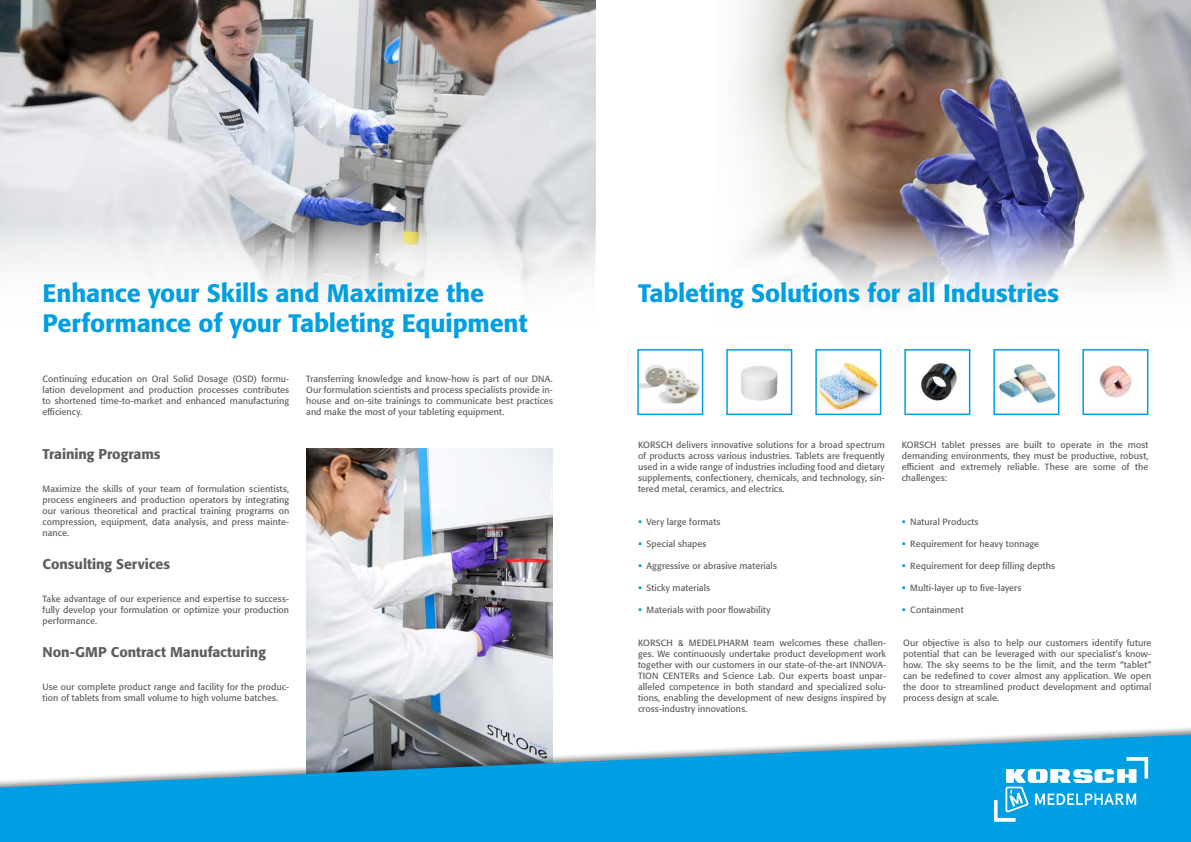
<style>
.page{position:relative;width:1191px;height:842px;background:#fff}
.page>*{position:absolute;margin:0;border:0;box-sizing:border-box;transform-origin:0 0}
.t1{font:500 25px "Formata Pro";letter-spacing:-.005em;color:#009ee3}
.t2{font:500 14px "Formata Pro";color:#5e5e5d}
.t3{font:9px/11px "Formata Pro";letter-spacing:.01em;color:#5e5e5d;text-align:justify}
</style>
<div class="page">
<img style="left:306px;top:448px;width:247px;height:277px">
<div style="left:0;top:725px;width:1191px;height:117px;background:#000;opacity:.46"></div>
<svg style="left:0;top:735px;width:1191px;height:107px;background:#36abde"></svg>
<img style="left:788px;top:0;width:403px;height:220px">
<img style="left:0;top:0;width:595px;height:220px">
<svg style="left:0;top:220px;width:595px;height:79px"></svg>
<svg style="left:994px;top:757px;width:154px;height:65px"></svg>
<svg style="left:595px;top:220px;width:596px;height:195px"></svg>
<img style="left:735px;top:358px;width:48px;height:48px">
<div style="left:726px;top:349px;width:66px;height:66px;border:2px solid #009ee3"></div>
<img style="left:818px;top:354px;width:60px;height:58px">
<div style="left:815px;top:349px;width:66px;height:66px;border:2px solid #009ee3"></div>
<img style="left:640px;top:352px;width:60px;height:60px">
<div style="left:637px;top:349px;width:66px;height:66px;border:2px solid #009ee3"></div>
<img style="left:996px;top:352px;width:60px;height:60px">
<div style="left:993px;top:349px;width:66px;height:66px;border:2px solid #009ee3"></div>
<img style="left:907px;top:352px;width:60px;height:60px">
<div style="left:904px;top:349px;width:66px;height:66px;border:2px solid #009ee3"></div>
<img style="left:1085px;top:352px;width:60px;height:60px">
<div style="left:1082px;top:349px;width:66px;height:66px;border:2px solid #009ee3"></div>
<svg style="left:609px;top:0;width:179px;height:316px"></svg>
<h1 class="t1" style="left:43px;top:277px;width:443px">Enhance your Skills and Maximize the</h1>
<h1 class="t1" style="left:638px;top:277px;width:422px">Tableting Solutions for all Industries</h1>
<h1 class="t1" style="left:43px;top:307px;width:486px">Performance of your Tableting Equipment</h1>
<p class="t3" style="left:43px;top:373px;width:248px">Continuing education on Oral Solid Dosage (OSD) formu&shy;lation development and production processes contributes to shortened time-to-market and enhanced manufacturing efficiency.</p>
<p class="t3" style="left:306px;top:373px;width:248px">Transferring knowledge and know-how is part of our DNA.<br>Our formulation scientists and process specialists provide in&shy;house and on-site trainings to communicate best practices and make the most of your tableting equipment.</p>
<h2 class="t2" style="left:43px;top:445px;width:120px">Training Programs</h2>
<p class="t3" style="left:43px;top:483px;width:248px">Maximize the skills of your team of formulation scientists, process engineers and production operators by integrating our various theoretical and practical training programs on compression, equipment, data analysis, and press mainte&shy;nance.</p>
<h2 class="t2" style="left:43px;top:555px;width:129px">Consulting Services</h2>
<p class="t3" style="left:43px;top:593px;width:248px">Take advantage of our experience and expertise to success&shy;fully develop your formulation or optimize your production performance.</p>
<h2 class="t2" style="left:43px;top:643px;width:225px">Non-GMP Contract Manufacturing</h2>
<p class="t3" style="left:43px;top:681px;width:248px">Use our complete product range and facility for the produc&shy;tion of tablets from small volume to high volume batches.</p>
<p class="t3" style="left:638px;top:439px;width:248px">KORSCH delivers innovative solutions for a broad spectrum of products across various industries. Tablets are frequently used in a wide range of industries including food and dietary supplements, confectionery, chemicals, and technology, sin&shy;tered metal, ceramics, and electrics.</p>
<p class="t3" style="left:901px;top:439px;width:248px">KORSCH tablet presses are built to operate in the most demanding environments, they must be productive, robust, efficient and extremely reliable. These are some of the challenges:</p>
<p class="t3" style="left:646px;top:516px;width:75px">Very large formats</p>
<p class="t3" style="left:646px;top:538px;width:61px">Special shapes</p>
<p class="t3" style="left:646px;top:560px;width:132px">Aggressive or abrasive materials</p>
<p class="t3" style="left:646px;top:582px;width:65px">Sticky materials</p>
<p class="t3" style="left:646px;top:604px;width:126px">Materials with poor flowability</p>
<p class="t3" style="left:910px;top:516px;width:70px">Natural Products</p>
<p class="t3" style="left:910px;top:538px;width:130px">Requirement for heavy tonnage</p>
<p class="t3" style="left:910px;top:560px;width:146px">Requirement for deep filling depths</p>
<p class="t3" style="left:910px;top:582px;width:113px">Multi-layer up to five-layers</p>
<p class="t3" style="left:910px;top:604px;width:55px">Containment</p>
<p class="t3" style="left:638px;top:637px;width:250px">KORSCH &amp; MEDELPHARM team welcomes these challen&shy;ges. We continuously undertake product development work together with our customers in our state-of-the-art INNOVA-TION CENTERs and Science Lab. Our experts boast unpar&shy;alleled competence in both standard and specialized solu&shy;tions, enabling the development of new designs inspired by cross-industry innovations.</p>
<p class="t3" style="left:903px;top:637px;width:250px">Our objective is also to help our customers identify future potential that can be leveraged with our specialist’s know&shy;how. The sky seems to be the limit, and the term “tablet” can be redefined to cover almost any application. We open the door to streamlined product development and optimal process design at scale.</p>
</div>
